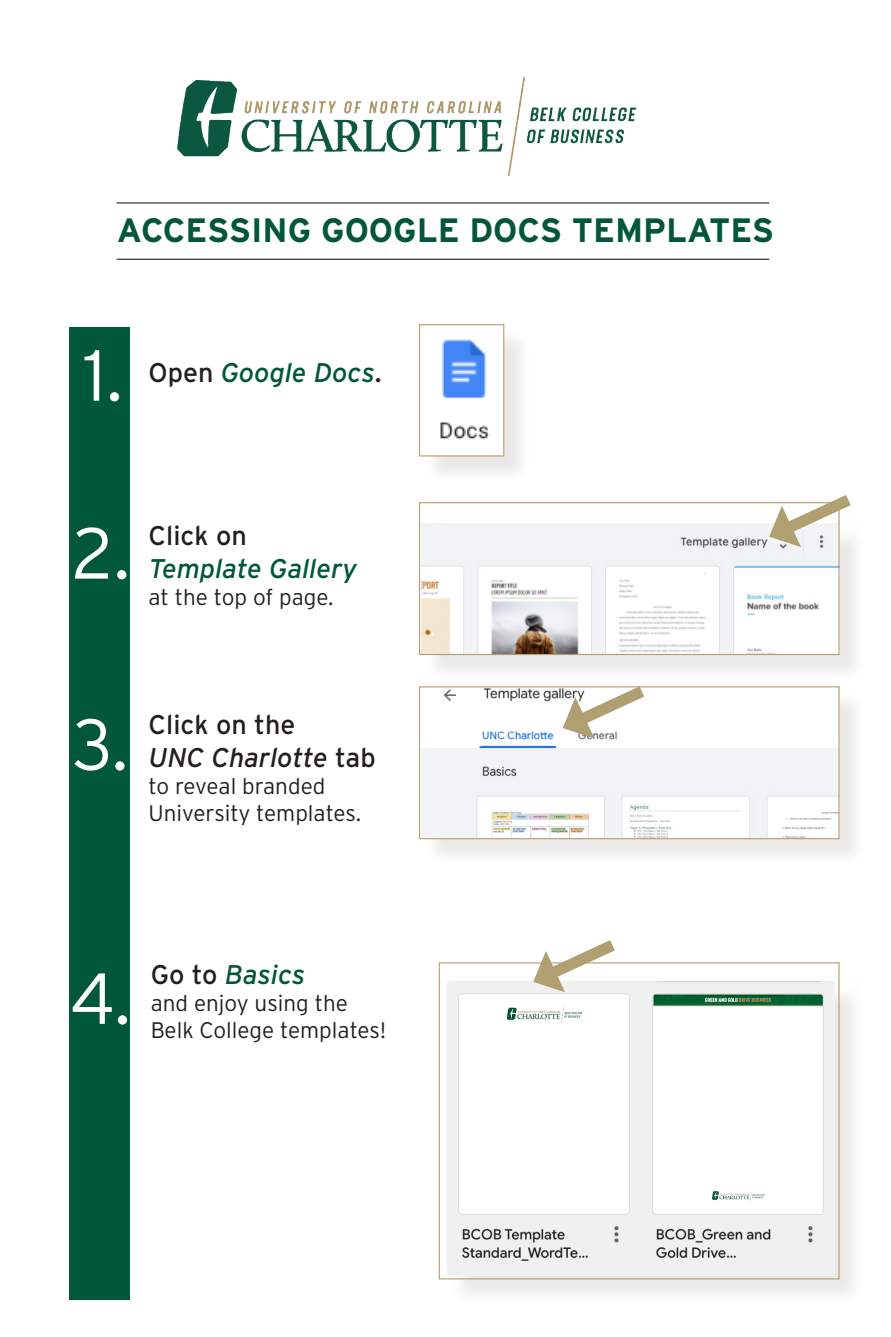
<style>
.page{position:relative;width:891px;height:1337px;background:#fff}
.page>*{position:absolute;margin:0;border:0;box-sizing:border-box;transform-origin:0 0}
.t1{font:300 72px "Interstate";color:#fff}
.t2{font:700 33.75px "Interstate";color:#005739}
.t3{font:italic 27px "Interstate";color:#005739}
.t4{font:27px "Interstate";color:#231f20}
.t5{font:italic 27px "Interstate";color:#231f20}
.t6{font:300 22.5px "Interstate";color:#231f20}
.s1{font-style:normal;color:#231f20}
.s2{font-style:normal}
</style>
<div class="page">
<div style="left:70px;top:327px;width:60px;height:972px;background:#005739"></div>
<div style="left:422px;top:327px;width:111px;height:158px;background:#f4f4f4"></div>
<img style="left:422px;top:327px;width:80px;height:127px">
<div style="left:419px;top:324px;width:85px;height:132px;border:1px solid #b09f71"></div>
<div style="left:422px;top:505px;width:446px;height:178px;background:#231f20;opacity:.1"></div>
<img style="left:421px;top:524px;width:417px;height:129px">
<div style="left:419px;top:502px;width:421px;height:153px;border:1px solid #b09f71"></div>
<div style="left:422px;top:689px;width:446px;height:178px;background:#231f20;opacity:.1"></div>
<img style="left:421px;top:688px;width:417px;height:149px">
<div style="left:419px;top:686px;width:421px;height:153px;border:1px solid #b09f71"></div>
<svg style="left:561px;top:676px;width:96px;height:62px"></svg>
<div style="left:442px;top:965px;width:425px;height:342px;background:#231f20;opacity:.1"></div>
<img style="left:447px;top:981px;width:388px;height:295px">
<div style="left:439px;top:962px;width:401px;height:317px;border:1px solid #b09f71"></div>
<svg style="left:532px;top:940px;width:95px;height:52px"></svg>
<svg style="left:768px;top:495px;width:95px;height:52px"></svg>
<hr style="left:117px;top:202px;width:652px;height:1px;background:#231f20">
<hr style="left:117px;top:259px;width:652px;height:1px;background:#231f20">
<img style="left:177px;top:77px;width:460px;height:98px">
<p class="t2" style="left:117px;top:211px;width:659px">ACCESSING GOOGLE DOCS TEMPLATES</p>
<p class="t1" style="left:83px;top:335px;width:41px">1.</p>
<p class="t3" style="left:148px;top:357px;width:235px"><span class="s1">Open</span> Google Docs<span class="s1">.</span></p>
<p class="t1" style="left:72px;top:513px;width:60px">2.</p>
<p class="t4" style="left:148px;top:521px;width:100px">Click on</p>
<p class="t3" style="left:148px;top:553px;width:210px">Template Gallery</p>
<p class="t6" style="left:148px;top:584px;width:186px">at the top of page.</p>
<p class="t1" style="left:72px;top:704px;width:58px">3.</p>
<p class="t4" style="left:148px;top:710px;width:148px">Click on the</p>
<p class="t5" style="left:148px;top:742px;width:229px">UNC Charlotte <span class="s2">tab</span></p>
<p class="t6" style="left:148px;top:773px;width:178px">to reveal branded</p>
<p class="t6" style="left:148px;top:800px;width:214px">University templates.</p>
<p class="t1" style="left:70px;top:958px;width:63px">4.</p>
<p class="t3" style="left:151px;top:959px;width:156px"><span class="s1">Go to</span> Basics</p>
<p class="t6" style="left:151px;top:990px;width:199px">and enjoy using the</p>
<p class="t6" style="left:151px;top:1017px;width:237px">Belk College templates!</p>
</div>
